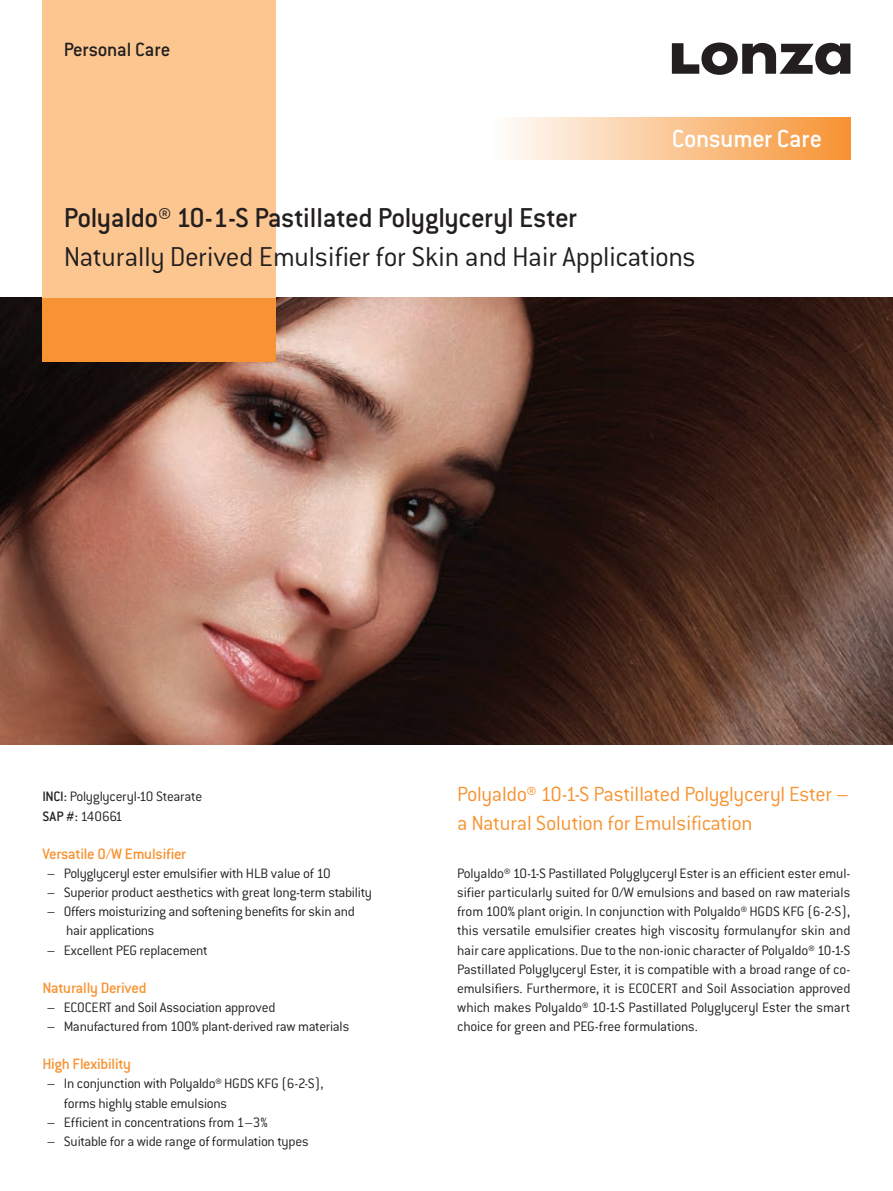
<style>
.page{position:relative;width:893px;height:1191px;background:#fff}
.page>*{position:absolute;margin:0;border:0;box-sizing:border-box;transform-origin:0 0}
.Title_20pt{font:300 30px/38.2px "Conduit ITC Std";letter-spacing:-.015em;color:#231f20}
.Title_20pt-2{font:500 27px "Conduit ITC Std";letter-spacing:-.015em;color:#fff}
.Title_15pt{font:300 22.5px/28.7px "Conduit ITC Std";letter-spacing:-.015em;color:#f79332}
.t1{font:500 21px "Conduit ITC Std";letter-spacing:-.015em;color:#231f20}
.Subtitle_11pt{font:500 16.5px "Conduit ITC Std";letter-spacing:-.015em;color:#f79332}
.Body_Copy_10pt{font:300 15px/19.2px "Conduit ITC Std";letter-spacing:-.02em;color:#231f20}
.s1{font-weight:500}
</style>
<div class="page">
<img style="left:0;top:298px;width:893px;height:446px">
<div style="left:43px;top:0;width:233px;height:298px;background:#fcc691"></div>
<div style="left:43px;top:298px;width:233px;height:63px;background:#f79332"></div>
<svg style="left:672px;top:43px;width:178px;height:32px"></svg>
<div style="left:493px;top:117px;width:357px;height:43px;background:linear-gradient(to right,#fefefd,#f79333)"></div>
<p class="t1" style="left:64px;top:36px;width:108px">Personal Care</p>
<p class="Title_20pt-2" style="left:672px;top:122px;width:152px">Consumer Care</p>
<p class="Title_20pt" style="left:64px;top:198px;width:633px"><span class="s1">Polyaldo</span>® <span class="s1">10-1-S Pastillated Polyglyceryl Ester<br></span>Naturally Derived Emulsifier for Skin and Hair Applications</p>
<p class="Body_Copy_10pt" style="left:43px;top:786px;width:161px"><span class="s1">INCI:</span> Polyglyceryl-10 Stearate</p>
<p class="Body_Copy_10pt" style="left:43px;top:806px;width:82px"><span class="s1">SAP #:</span> 140661</p>
<p class="Subtitle_11pt" style="left:43px;top:843px;width:145px">Versatile O/W Emulsifier</p>
<p class="Body_Copy_10pt" style="left:47px;top:863px;width:285px">– Polyglyceryl ester emulsifier with HLB value of 10</p>
<p class="Body_Copy_10pt" style="left:47px;top:882px;width:327px">– Superior product aesthetics with great long-term stability</p>
<p class="Body_Copy_10pt" style="left:66px;top:901px;width:290px;text-indent:-19px">– Offers moisturizing and softening benefits for skin and hair applications</p>
<p class="Body_Copy_10pt" style="left:47px;top:939px;width:163px">– Excellent PEG replacement</p>
<p class="Subtitle_11pt" style="left:43px;top:977px;width:105px">Naturally Derived</p>
<p class="Body_Copy_10pt" style="left:47px;top:997px;width:230px">– ECOCERT and Soil Association approved</p>
<p class="Body_Copy_10pt" style="left:47px;top:1016px;width:304px">– Manufactured from 100% plant-derived raw materials</p>
<p class="Subtitle_11pt" style="left:43px;top:1054px;width:90px">High Flexibility</p>
<p class="Body_Copy_10pt" style="left:64px;top:1073px;width:261px;text-indent:-17px">– In conjunction with Polyaldo® HGDS KFG (6-2-S), forms highly stable emulsions</p>
<p class="Body_Copy_10pt" style="left:47px;top:1112px;width:223px">– Efficient in concentrations from 1–3%</p>
<p class="Body_Copy_10pt" style="left:47px;top:1131px;width:263px">– Suitable for a wide range of formulation types</p>
<p class="Title_15pt" style="left:457px;top:779px;width:393px">Polyaldo® 10-1-S Pastillated Polyglyceryl Ester – a Natural Solution for Emulsification</p>
<p class="Body_Copy_10pt" style="left:457px;top:863px;width:395px;text-align:justify">Polyaldo® 10-1-S Pastillated Polyglyceryl Ester is an efficient ester emul&shy;sifier particularly suited for O/W emulsions and based on raw materials from 100% plant origin. In conjunction with Polyaldo® HGDS KFG (6-2-S), this versatile emulsifier creates high viscosity formulanyfor skin and hair care applications. Due to the non-ionic character of Polyaldo® 10-1-S Pastillated Polyglyceryl Ester, it is compatible with a broad range of co&shy;emulsifiers. Furthermore, it is ECOCERT and Soil Association approved which makes Polyaldo® 10-1-S Pastillated Polyglyceryl Ester the smart choice for green and PEG-free formulations.</p>
</div>
